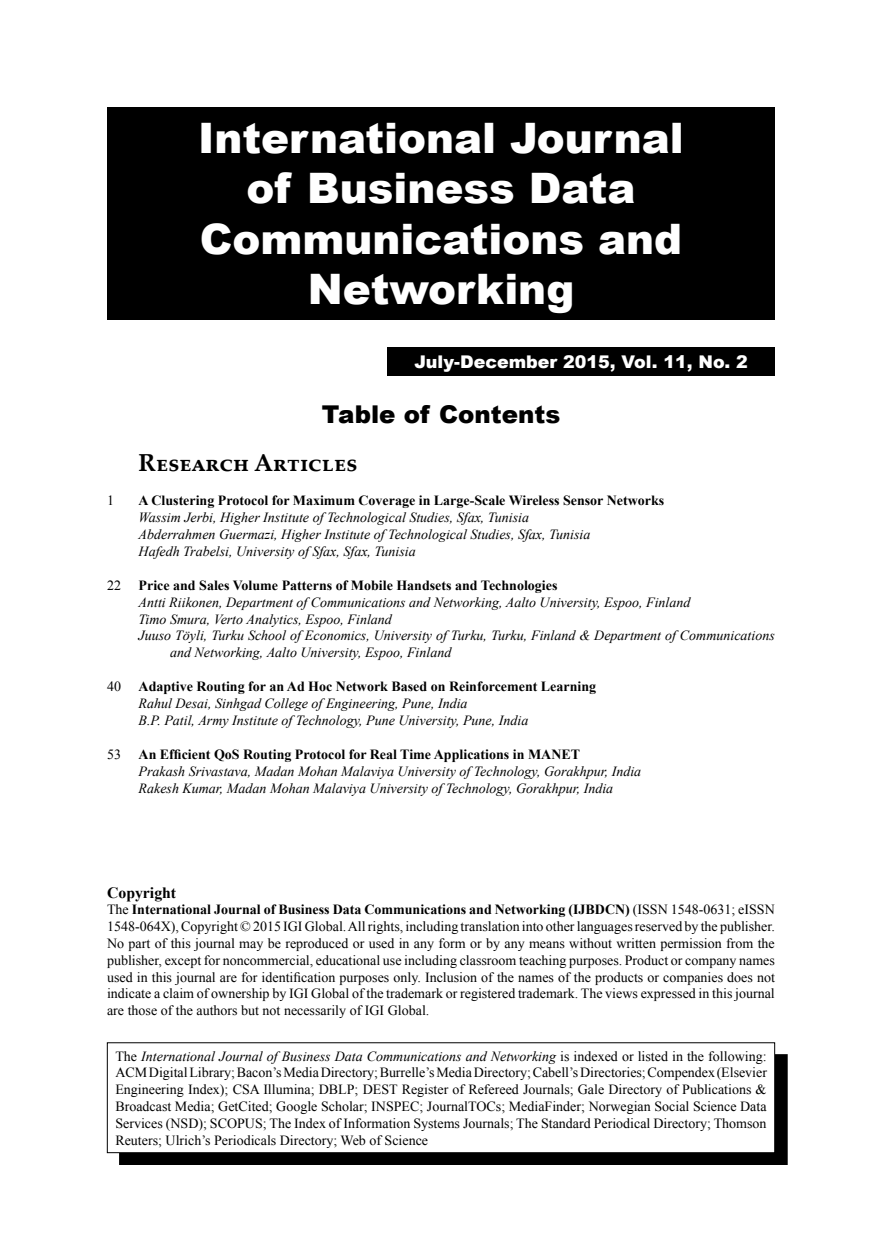
<style>
.page{position:relative;width:882px;height:1260px;background:#fff}
.page>*{position:absolute;margin:0;border:0;box-sizing:border-box;transform-origin:0 0}
.t1{font:900 42px/50.4px "Arial";color:#fff;text-align:center}
.t2{font:700 24.5px "Palatino Linotype";color:#000}
.t3{font:900 24.5px "Arial";color:#000}
.t4{font:900 17.5px "Arial";color:#fff}
.t5{font:700 15.75px "Times New Roman";color:#000}
.t6{font:14px/16.8px "Times New Roman";color:#000;text-align:justify}
.t7{font:italic 14px/16.8px "Times New Roman";color:#000}
.t8{font:700 14px "Times New Roman";color:#000}
.s1{font-weight:700}
.s2{font-style:italic}
</style>
<div class="page">
<div style="left:119px;top:1055px;width:668px;height:110px;background:#000"></div>
<div style="left:107px;top:1043px;width:668px;height:110px;background:#fff"></div>
<div style="left:107px;top:1043px;width:668px;height:110px;border:1px solid #000"></div>
<div style="left:387px;top:347px;width:388px;height:29px;background:#000"></div>
<div style="left:107px;top:107px;width:668px;height:213px;background:#000"></div>
<h1 class="t1" style="left:198px;top:111px;width:487px">International Journal of Business Data<br>Communications and<br>Networking</h1>
<p class="t4" style="left:415px;top:349px;width:335px">July-December 2015, Vol. 11, No. 2</p>
<h2 class="t3" style="left:322px;top:396px;width:240px">Table of Contents</h2>
<h2 class="t2" style="left:139px;top:445px;width:220px">Research Articles</h2>
<p class="t6" style="left:107px;top:492px;width:8px">1</p>
<p class="t8" style="left:139px;top:491px;width:527px">A Clustering Protocol for Maximum Coverage in Large-Scale Wireless Sensor Networks</p>
<p class="t7" style="left:139px;top:509px;width:453px">Wassim Jerbi, Higher Institute of Technological Studies, Sfax, Tunisia<br>Abderrahmen Guermazi, Higher Institute of Technological Studies, Sfax, Tunisia<br>Hafedh Trabelsi, University of Sfax, Sfax, Tunisia</p>
<p class="t6" style="left:107px;top:577px;width:15px">22</p>
<p class="t8" style="left:139px;top:576px;width:420px">Price and Sales Volume Patterns of Mobile Handsets and Technologies</p>
<p class="t7" style="left:139px;top:593px;width:553px">Antti Riikonen, Department of Communications and Networking, Aalto University, Espoo, Finland</p>
<p class="t7" style="left:139px;top:610px;width:255px">Timo Smura, Verto Analytics, Espoo, Finland</p>
<p class="t7" style="left:139px;top:627px;width:638px">Juuso Töyli, Turku School of Economics, University of Turku, Turku, Finland &amp; Department of Communications</p>
<p class="t7" style="left:170px;top:644px;width:283px">and Networking, Aalto University, Espoo, Finland</p>
<p class="t6" style="left:107px;top:678px;width:15px">40</p>
<p class="t8" style="left:139px;top:677px;width:459px">Adaptive Routing for an Ad Hoc Network Based on Reinforcement Learning</p>
<p class="t7" style="left:139px;top:695px;width:391px">Rahul Desai, Sinhgad College of Engineering, Pune, India<br>B.P. Patil, Army Institute of Technology, Pune University, Pune, India</p>
<p class="t6" style="left:107px;top:746px;width:15px">53</p>
<p class="t8" style="left:139px;top:745px;width:443px">An Efficient QoS Routing Protocol for Real Time Applications in MANET</p>
<p class="t7" style="left:139px;top:763px;width:504px">Prakash Srivastava, Madan Mohan Malaviya University of Technology, Gorakhpur, India<br>Rakesh Kumar, Madan Mohan Malaviya University of Technology, Gorakhpur, India</p>
<p class="t5" style="left:107px;top:881px;width:71px">Copyright</p>
<p class="t6" style="left:107px;top:901px;width:669px">The <span class="s1">International Journal of Business Data Communications and Networking (IJBDCN)</span> (ISSN 1548-0631; eISSN 1548-064X), Copyright © 2015 IGI Global. All rights, including translation into other languages reserved by the publisher.<br>No part of this journal may be reproduced or used in any form or by any means without written permission from the publisher, except for noncommercial, educational use including classroom teaching purposes. Product or company names used in this journal are for identification purposes only. Inclusion of the names of the products or companies does not indicate a claim of ownership by IGI Global of the trademark or registered trademark. The views expressed in this journal are those of the authors but not necessarily of IGI Global.</p>
<p class="t6" style="left:115px;top:1047px;width:653px">The <span class="s2">International Journal of Business Data Communications and Networking</span> is indexed or listed in the following:<br>ACM Digital Library; Bacon’s Media Directory; Burrelle’s Media Directory; Cabell’s Directories; Compendex (Elsevier Engineering Index); CSA Illumina; DBLP; DEST Register of Refereed Journals; Gale Directory of Publications &amp; Broadcast Media; GetCited; Google Scholar; INSPEC; JournalTOCs; MediaFinder; Norwegian Social Science Data Services (NSD); SCOPUS; The Index of Information Systems Journals; The Standard Periodical Directory; Thomson Reuters; Ulrich’s Periodicals Directory; Web of Science</p>
</div>
